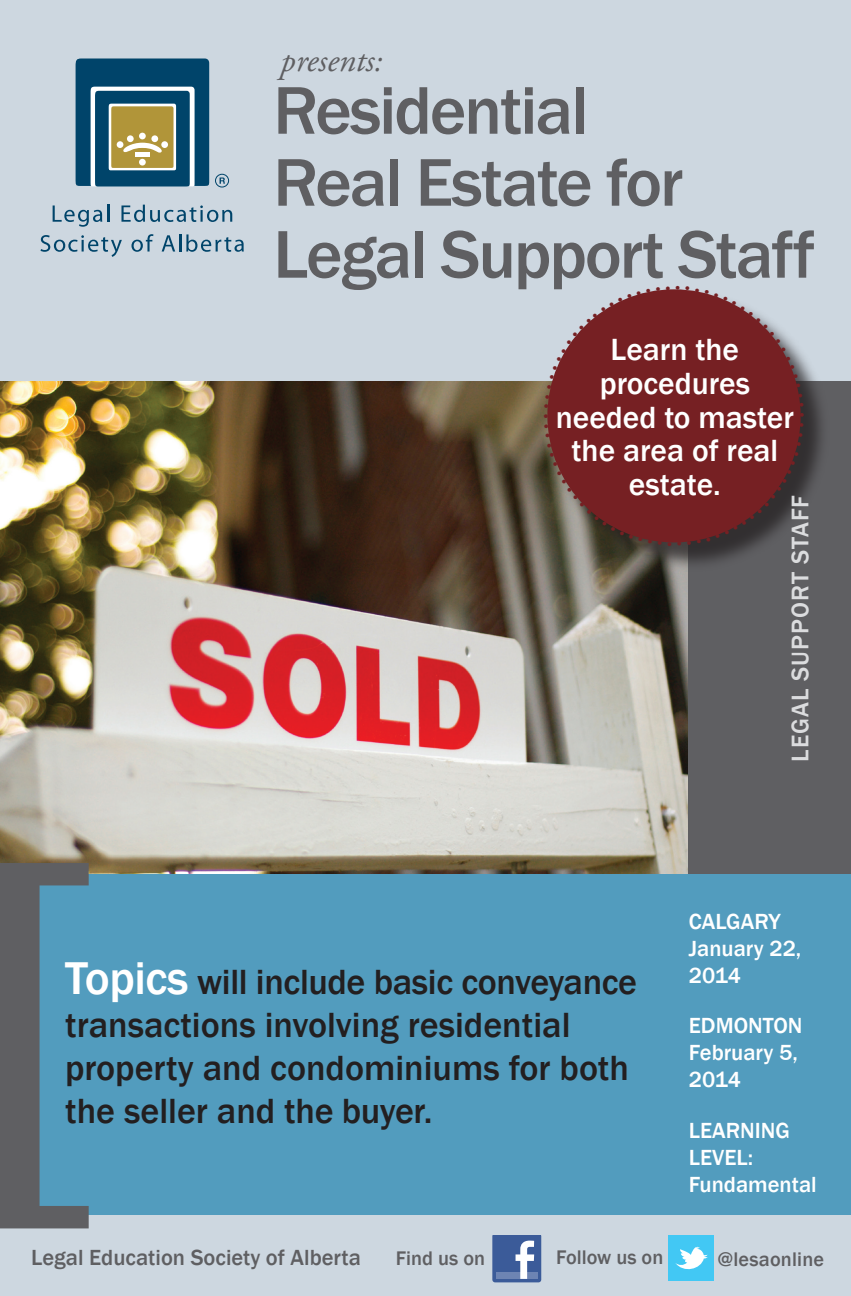
<style>
.page{position:relative;width:851px;height:1296px;background:#fff}
.page>*{position:absolute;margin:0;border:0;box-sizing:border-box;transform-origin:0 0}
.t1{font:500 69.75px/72px "Franklin Gothic";letter-spacing:-.03em;color:#5f5f62}
.t2{font:500 36px/42.8px "Franklin Gothic";color:#231f20}
.t3{font:italic 33.75px "Adobe Garamond Pro";color:#5f5f62}
.t4{font:500 31.5px/33.8px "Franklin Gothic";color:#fff;text-align:center}
.t5{font:30.38px "Bookman Old Style";color:#762023}
.t6{font:500 24.75px "Franklin Gothic";letter-spacing:.04em;color:#dbdcde}
.t7{font:500 22.5px/27px "Franklin Gothic";color:#fff}
.t8{font:500 22.5px "Franklin Gothic";color:#5f5f62}
.t9{font:500 20.25px "Franklin Gothic";color:#5f5f62}
.s1{font-size:47.25px;color:#fff}
</style>
<div class="page">
<img style="left:0;top:381px;width:688px;height:494px">
<div style="left:688px;top:376px;width:162px;height:506px;background:#5f5f62"></div>
<div style="left:0;top:875px;width:850px;height:340px;background:#529cbe"></div>
<div style="left:0;top:1215px;width:850px;height:81px;background:#cdd7e0"></div>
<div style="left:0;top:0;width:850px;height:381px;background:#cdd7e0"></div>
<svg style="left:492px;top:1235px;width:49px;height:47px;background:#607aac"></svg>
<div style="left:668px;top:1235px;width:46px;height:46px;background:#42c8f4"></div>
<svg style="left:675px;top:1247px;width:32px;height:23px"></svg>
<svg style="left:53px;top:205px;width:56px;height:22px"></svg>
<svg style="left:121px;top:205px;width:111px;height:17px"></svg>
<svg style="left:40px;top:235px;width:82px;height:22px"></svg>
<svg style="left:131px;top:234px;width:22px;height:18px"></svg>
<svg style="left:162px;top:234px;width:82px;height:18px"></svg>
<svg style="left:75px;top:58px;width:134px;height:129px;background:#4a7077"></svg>
<div style="left:215px;top:174px;width:14px;height:14px;border:1px solid #00446a;border-radius:50%"></div>
<svg style="left:219px;top:178px;width:6px;height:6px"></svg>
<svg style="left:0;top:863px;width:89px;height:365px"></svg>
<div style="left:548px;top:290px;width:283px;height:283px;background:#231f20;opacity:.75"></div>
<div style="left:547px;top:289px;width:253px;height:253px;background:#762023;border-radius:50%"></div>
<svg style="left:600px;top:290px;width:50px;height:22px"></svg>
<svg style="left:695px;top:290px;width:108px;height:117px"></svg>
<svg style="left:800px;top:413px;width:4px;height:4px"></svg>
<svg style="left:800px;top:423px;width:3px;height:4px"></svg>
<svg style="left:648px;top:540px;width:13px;height:5px"></svg>
<svg style="left:667px;top:542px;width:4px;height:4px"></svg>
<svg style="left:677px;top:542px;width:4px;height:4px"></svg>
<svg style="left:687px;top:433px;width:116px;height:112px"></svg>
<svg style="left:545px;top:434px;width:97px;height:108px"></svg>
<svg style="left:544px;top:424px;width:4px;height:4px"></svg>
<svg style="left:544px;top:414px;width:3px;height:4px"></svg>
<svg style="left:544px;top:318px;width:47px;height:90px"></svg>
<p class="t3" style="left:280px;top:40px;width:103px">presents:</p>
<h1 class="t1" style="left:273px;top:75px;width:543px">Residential<br>Real Estate for<br>Legal Support Staff</h1>
<p class="t5" style="left:590px;top:287px;width:11px">.</p>
<p class="t4" style="left:556px;top:333px;width:239px">Learn the procedures needed to master the area of real estate.</p>
<p class="t6" style="left:784px;top:762px;width:268px;rotate:-90deg">LEGAL SUPPORT STAFF</p>
<p class="t2" style="left:65px;top:961px;width:573px"><span class="s1">Topics</span> will include basic conveyance transactions involving residential property and condominiums for both the seller and the buyer.</p>
<p class="t7" style="left:688px;top:909px;width:114px">CALGARY<br>January 22,<br>2014</p>
<p class="t7" style="left:688px;top:1012px;width:115px">EDMONTON<br>February 5,<br>2014</p>
<p class="t7" style="left:688px;top:1117px;width:129px">LEARNING<br>LEVEL:<br>Fundamental</p>
<p class="t8" style="left:31px;top:1243px;width:331px">Legal Education Society of Alberta</p>
<p class="t9" style="left:396px;top:1245px;width:91px">Find us on</p>
<p class="t9" style="left:556px;top:1245px;width:109px">Follow us on</p>
<p class="t9" style="left:718px;top:1247px;width:107px">@lesaonline</p>
</div>
